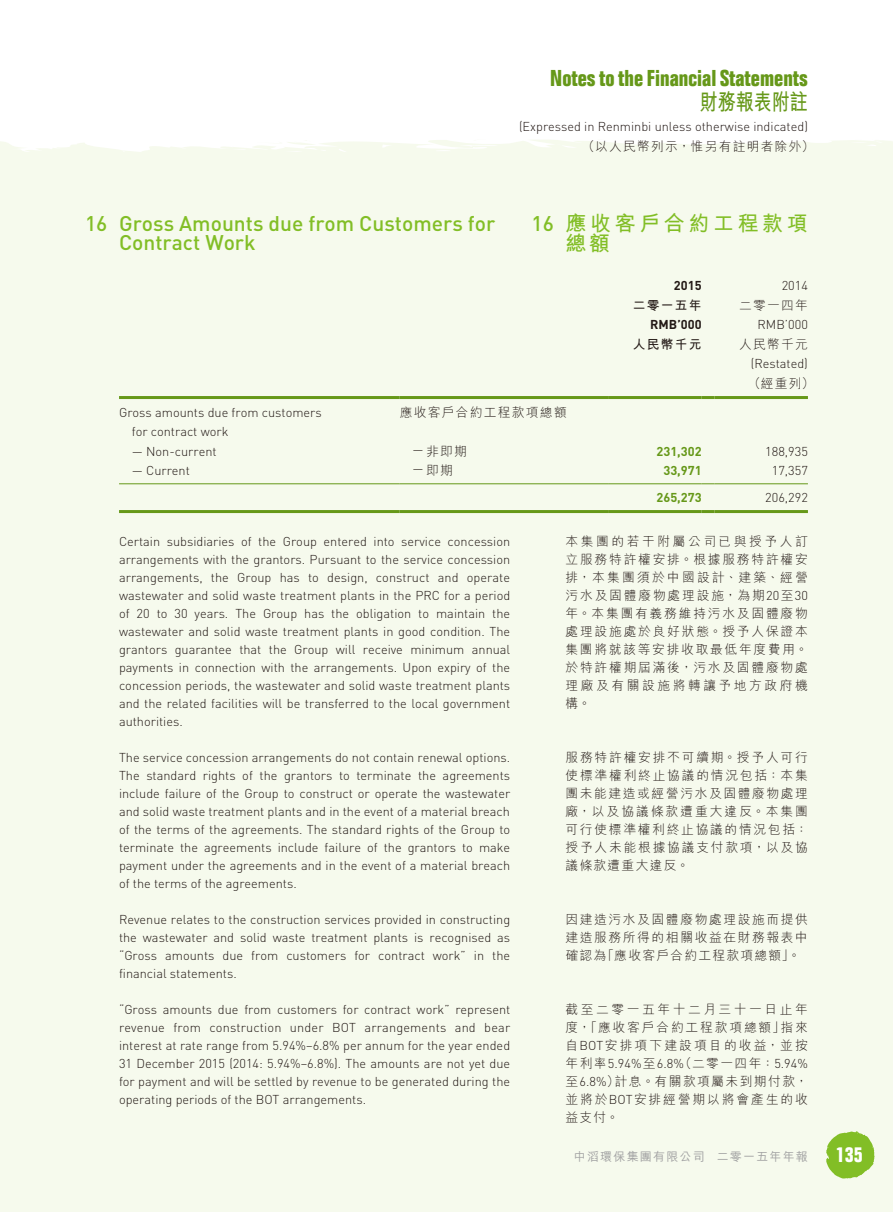
<style>
.page{position:relative;width:893px;height:1212px;background:#f6faed}
.page>*{position:absolute;margin:0;border:0;box-sizing:border-box;transform-origin:0 0}
.t1{font:700 condensed 22.5px "Folio Std";color:#669819}
.t2{font:700 22.5px "M Hei HK";color:#669819;scale:.8 1}
.t3{font:500 21px/19.5px "DIN Pro";color:#82be26}
.t4{font:700 21px/19.5px "M Hei HK";letter-spacing:.17em;color:#82be26}
.t5{font:700 condensed 21px "Folio Std";color:#fff}
.t6{font:300 12.75px/18px "DIN Pro";color:#231916;text-align:justify}
.t7{font:300 12.75px/18px "M Hei HK";letter-spacing:.135em;color:#231916;text-align:justify}
.t8{font:300 12.75px "M Hei HK";letter-spacing:.1em;color:#231916}
.t9{font:700 12.75px "DIN Pro";color:#669819}
.t10{font:700 12.75px "DIN Pro";color:#231916}
.t11{font:700 12.75px "M Hei HK";letter-spacing:.1em;color:#231916}
.t12{font:500 12px "M Hei HK";letter-spacing:.1em;color:#a0a0a1}
.s1{font-family:"DIN Pro";font-weight:500}
.s2{font-family:"DIN Pro"}
.s3{font-family:"M Hei HK"}
</style>
<div class="page">
<div style="left:0;top:0;width:893px;height:150px;background:#fff"></div>
<svg style="left:826px;top:1131px;width:49px;height:47px"></svg>
<hr style="left:119px;top:483px;width:281px;height:1px;background:#669819">
<hr style="left:400px;top:483px;width:208px;height:1px;background:#669819">
<hr style="left:608px;top:483px;width:94px;height:1px;background:#669819">
<svg style="left:702px;top:483px;width:12px;height:1px"></svg>
<hr style="left:714px;top:483px;width:94px;height:1px;background:#669819">
<hr style="left:119px;top:510px;width:281px;height:3px;background:#669819">
<hr style="left:400px;top:510px;width:208px;height:3px;background:#669819">
<hr style="left:608px;top:510px;width:94px;height:3px;background:#669819">
<svg style="left:702px;top:510px;width:12px;height:3px"></svg>
<hr style="left:714px;top:510px;width:94px;height:3px;background:#669819">
<hr style="left:119px;top:396px;width:281px;height:3px;background:#669819">
<hr style="left:400px;top:396px;width:208px;height:3px;background:#669819">
<hr style="left:608px;top:396px;width:94px;height:3px;background:#669819">
<svg style="left:702px;top:396px;width:12px;height:3px"></svg>
<hr style="left:714px;top:396px;width:94px;height:3px;background:#669819">
<h2 class="t3" style="left:119px;top:212px;width:378px;text-indent:-34px">16 Gross Amounts due from Customers for<br>Contract Work</h2>
<h1 class="t1" style="left:550px;top:66px;width:259px">Notes to the Financial Statements</h1>
<h1 class="t2" style="left:700px;top:86px;width:136px">財務報表附註</h1>
<p class="t6" style="left:519px;top:117px;width:290px">(Expressed in Renminbi unless otherwise indicated)</p>
<p class="t8" style="left:582px;top:140px;width:234px">（以人民幣列示，惟另有註明者除外）</p>
<h2 class="t4" style="left:566px;top:212px;width:244px;text-indent:-34px"><span class="s1">16</span> 應收客戶合約工程款項總額</h2>
<p class="t10" style="left:674px;top:277px;width:29px">2015</p>
<p class="t6" style="left:782px;top:276px;width:28px">2014</p>
<p class="t11" style="left:633px;top:296px;width:70px">二零一五年</p>
<p class="t7" style="left:739px;top:296px;width:70px">二零一四年</p>
<p class="t10" style="left:650px;top:316px;width:53px">RMB’000</p>
<p class="t6" style="left:758px;top:315px;width:52px">RMB’000</p>
<p class="t11" style="left:633px;top:335px;width:70px">人民幣千元</p>
<p class="t7" style="left:739px;top:335px;width:70px">人民幣千元</p>
<p class="t6" style="left:751px;top:354px;width:59px">(Restated)</p>
<p class="t7" style="left:748px;top:374px;width:68px">（經重列）</p>
<p class="t6" style="left:132px;top:402px;width:191px;line-height:19.5px;text-indent:-13px">Gross amounts due from customers for contract work</p>
<p class="t8" style="left:400px;top:406px;width:169px">應收客戶合約工程款項總額</p>
<p class="t6" style="left:132px;top:441px;width:86px">— Non-current</p>
<p class="t7" style="left:412px;top:442px;width:56px"><span class="s2">—</span>非即期</p>
<p class="t9" style="left:656px;top:442px;width:47px">231,302</p>
<p class="t6" style="left:765px;top:441px;width:44px">188,935</p>
<p class="t6" style="left:132px;top:461px;width:60px">— Current</p>
<p class="t7" style="left:412px;top:461px;width:42px"><span class="s2">—</span>即期</p>
<p class="t9" style="left:663px;top:462px;width:40px">33,971</p>
<p class="t6" style="left:772px;top:461px;width:38px">17,357</p>
<p class="t9" style="left:656px;top:488px;width:47px">265,273</p>
<p class="t6" style="left:765px;top:488px;width:44px">206,292</p>
<p class="t6" style="left:119px;top:532px;width:393px">Certain subsidiaries of the Group entered into service concession arrangements with the grantors. Pursuant to the service concession arrangements, the Group has to design, construct and operate wastewater and solid waste treatment plants in the PRC for a period of 20 to 30 years. The Group has the obligation to maintain the wastewater and solid waste treatment plants in good condition. The grantors guarantee that the Group will receive minimum annual payments in connection with the arrangements. Upon expiry of the concession periods, the wastewater and solid waste treatment plants and the related facilities will be transferred to the local government authorities.</p>
<p class="t6" style="left:119px;top:748px;width:393px">The service concession arrangements do not contain renewal options.<br>The standard rights of the grantors to terminate the agreements include failure of the Group to construct or operate the wastewater and solid waste treatment plants and in the event of a material breach of the terms of the agreements. The standard rights of the Group to terminate the agreements include failure of the grantors to make payment under the agreements and in the event of a material breach of the terms of the agreements.</p>
<p class="t6" style="left:119px;top:910px;width:393px">Revenue relates to the construction services provided in constructing the wastewater and solid waste treatment plants is recognised as “Gross amounts due from customers for contract work” in the financial statements.</p>
<p class="t6" style="left:119px;top:1000px;width:393px">“Gross amounts due from customers for contract work” represent revenue from construction under BOT arrangements and bear interest at rate range from 5.94%–6.8% per annum for the year ended 31 December 2015 (2014: 5.94%–6.8%). The amounts are not yet due for payment and will be settled by revenue to be generated during the operating periods of the BOT arrangements.</p>
<p class="t7" style="left:565px;top:532px;width:244px">本集團的若干附屬公司已與授予人訂立服務特許權安排。根據服務特許權安排，本集團須於中國設計、建築、經營污水及固體廢物處理設施，為期<span class="s2">20</span>至<span class="s2">30</span>年。本集團有義務維持污水及固體廢物處理設施處於良好狀態。授予人保證本集團將就該等安排收取最低年度費用。於特許權期屆滿後，污水及固體廢物處理廠及有關設施將轉讓予地方政府機構。</p>
<p class="t7" style="left:565px;top:748px;width:244px">服務特許權安排不可續期。授予人可行使標準權利終止協議的情況包括：本集團未能建造或經營污水及固體廢物處理廠，以及協議條款遭重大違反。本集團可行使標準權利終止協議的情況包括：授予人未能根據協議支付款項，以及協議條款遭重大違反。</p>
<p class="t7" style="left:565px;top:910px;width:244px">因建造污水及固體廢物處理設施而提供建造服務所得的相關收益在財務報表中確認為「應收客戶合約工程款項總額」。</p>
<p class="t7" style="left:565px;top:1000px;width:244px">截至二零一五年十二月三十一日止年度，「應收客戶合約工程款項總額」指來自<span class="s2">BOT</span>安排項下建設項目的收益，並按</p>
<p class="t6" style="left:565px;top:1054px;width:244px"><span class="s3">年利率</span>5.94%<span class="s3">至</span>6.8%<span class="s3">（二零一四年：</span>5.94%</p>
<p class="t7" style="left:565px;top:1072px;width:244px">至<span class="s2">6.8%</span>）計息。有關款項屬未到期付款，並將於<span class="s2">BOT</span>安排經營期以將會產生的收益支付。</p>
<p class="t12" style="left:574px;top:1148px;width:235px">中滔環保集團有限公司 二零一五年年報</p>
<h2 class="t5" style="left:836px;top:1143px;width:28px">135</h2>
</div>
